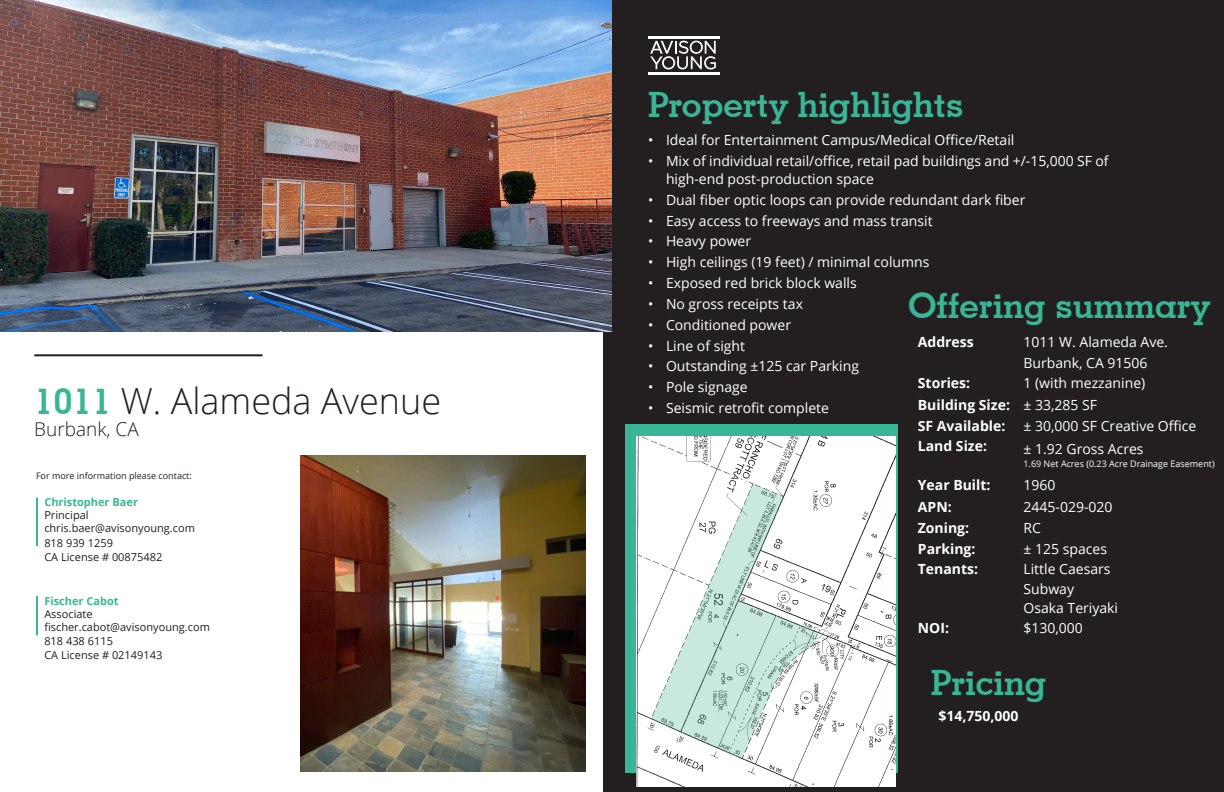
<style>
.page{position:relative;width:1224px;height:792px;background:#fff}
.page>*{position:absolute;margin:0;border:0;box-sizing:border-box;transform-origin:0 0}
.t1{font:300 36px "Open Sans";color:#231f20}
.t2{font:700 35px "Geometric Slab 703 BT";color:#39b695}
.t3{font:300 19px "Open Sans";color:#231f20}
.t4{font:14px/18px "Open Sans";color:#fff}
.t5{font:700 14px "Open Sans";color:#fff}
.t6{font:11px "Open Sans";color:#231f20}
.t7{font:700 11px "Open Sans";color:#39b695}
.t8{font:9px "Open Sans";color:#fff}
.t9{font:9px "Open Sans";color:#231f20}
.s1{font-family:"Geometric Slab 703 BT";font-weight:700;color:#39b695}
</style>
<div class="page">
<div style="left:603px;top:0;width:621px;height:792px;background:#231f20"></div>
<hr style="left:34px;top:354px;width:229px;height:2px;background:#231f20">
<hr style="left:36px;top:498px;width:2px;height:48px;background:#39b695">
<img style="left:0;top:0;width:612px;height:331px">
<img style="left:300px;top:455px;width:286px;height:316px">
<hr style="left:36px;top:596px;width:2px;height:39px;background:#39b695">
<div style="left:625px;top:425px;width:272px;height:348px;background:#39b695"></div>
<hr style="left:648px;top:36px;width:71px;height:2px;background:#fff">
<hr style="left:648px;top:72px;width:71px;height:2px;background:#fff">
<svg style="left:650px;top:41px;width:66px;height:28px"></svg>
<img style="left:637px;top:436px;width:258px;height:350px">
<p class="t1" style="left:34px;top:376px;width:408px"><span class="s1">1011</span> W. Alameda Avenue</p>
<p class="t3" style="left:34px;top:416px;width:106px">Burbank, CA</p>
<p class="t9" style="left:36px;top:469px;width:157px">For more information please contact:</p>
<p class="t7" style="left:44px;top:494px;width:95px">Christopher Baer</p>
<p class="t6" style="left:44px;top:508px;width:46px">Principal</p>
<p class="t6" style="left:44px;top:521px;width:152px">chris.baer@avisonyoung.com</p>
<p class="t6" style="left:44px;top:535px;width:70px">818 939 1259</p>
<p class="t6" style="left:44px;top:550px;width:119px">CA License # 00875482</p>
<p class="t7" style="left:44px;top:593px;width:76px">Fischer Cabot</p>
<p class="t6" style="left:44px;top:606px;width:50px">Associate</p>
<p class="t6" style="left:44px;top:619px;width:167px">fischer.cabot@avisonyoung.com</p>
<p class="t6" style="left:44px;top:634px;width:70px">818 438 6115</p>
<p class="t6" style="left:44px;top:647px;width:119px">CA License # 02149143</p>
<p class="t2" style="left:648px;top:84px;width:317px">Property highlights</p>
<p class="t4" style="left:648px;top:131px;width:368px">• Ideal for Entertainment Campus/Medical Office/Retail</p>
<p class="t4" style="left:666px;top:151px;width:444px;text-indent:-18px">• Mix of individual retail/office, retail pad buildings and +/-15,000 SF of high-end post-production space</p>
<p class="t4" style="left:648px;top:190px;width:379px">• Dual fiber optic loops can provide redundant dark fiber</p>
<p class="t4" style="left:648px;top:211px;width:286px">• Easy access to freeways and mass transit</p>
<p class="t4" style="left:648px;top:232px;width:105px">• Heavy power</p>
<p class="t4" style="left:648px;top:253px;width:283px">• High ceilings (19 feet) / minimal columns</p>
<p class="t4" style="left:648px;top:274px;width:210px">• Exposed red brick block walls</p>
<p class="t4" style="left:648px;top:294px;width:157px">• No gross receipts tax</p>
<p class="t4" style="left:648px;top:315px;width:145px">• Conditioned power</p>
<p class="t4" style="left:648px;top:336px;width:99px">• Line of sight</p>
<p class="t4" style="left:648px;top:357px;width:213px">• Outstanding ±125 car Parking</p>
<p class="t4" style="left:648px;top:378px;width:101px">• Pole signage</p>
<p class="t4" style="left:648px;top:399px;width:183px">• Seismic retrofit complete</p>
<p class="t2" style="left:908px;top:285px;width:304px">Offering summary</p>
<p class="t5" style="left:918px;top:333px;width:57px">Address</p>
<p class="t4" style="left:1023px;top:333px;width:146px">1011 W. Alameda Ave.</p>
<p class="t4" style="left:1023px;top:354px;width:126px">Burbank, CA 91506</p>
<p class="t5" style="left:918px;top:373px;width:54px">Stories:</p>
<p class="t4" style="left:1023px;top:374px;width:123px">1 (with mezzanine)</p>
<p class="t5" style="left:918px;top:395px;width:94px">Building Size:</p>
<p class="t4" style="left:1023px;top:395px;width:75px">± 33,285 SF</p>
<p class="t5" style="left:918px;top:416px;width:89px">SF Available:</p>
<p class="t4" style="left:1023px;top:416px;width:174px">± 30,000 SF Creative Office</p>
<p class="t5" style="left:918px;top:436px;width:71px">Land Size:</p>
<p class="t4" style="left:1023px;top:439px;width:122px">± 1.92 Gross Acres</p>
<p class="t8" style="left:1023px;top:458px;width:193px">1.69 Net Acres (0.23 Acre Drainage Easement)</p>
<p class="t5" style="left:918px;top:475px;width:74px">Year Built:</p>
<p class="t4" style="left:1023px;top:476px;width:34px">1960</p>
<p class="t5" style="left:918px;top:497px;width:35px">APN:</p>
<p class="t4" style="left:1023px;top:497px;width:91px">2445-029-020</p>
<p class="t5" style="left:918px;top:518px;width:53px">Zoning:</p>
<p class="t4" style="left:1023px;top:518px;width:19px">RC</p>
<p class="t5" style="left:918px;top:539px;width:59px">Parking:</p>
<p class="t4" style="left:1023px;top:540px;width:85px">± 125 spaces</p>
<p class="t5" style="left:918px;top:559px;width:62px">Tenants:</p>
<p class="t4" style="left:1023px;top:560px;width:89px">Little Caesars</p>
<p class="t4" style="left:1023px;top:579px;width:52px">Subway</p>
<p class="t4" style="left:1023px;top:599px;width:96px">Osaka Teriyaki</p>
<p class="t5" style="left:918px;top:618px;width:33px">NOI:</p>
<p class="t4" style="left:1023px;top:619px;width:61px">$130,000</p>
<p class="t2" style="left:931px;top:661px;width:117px">Pricing</p>
<p class="t5" style="left:939px;top:706px;width:82px">$14,750,000</p>
</div>
